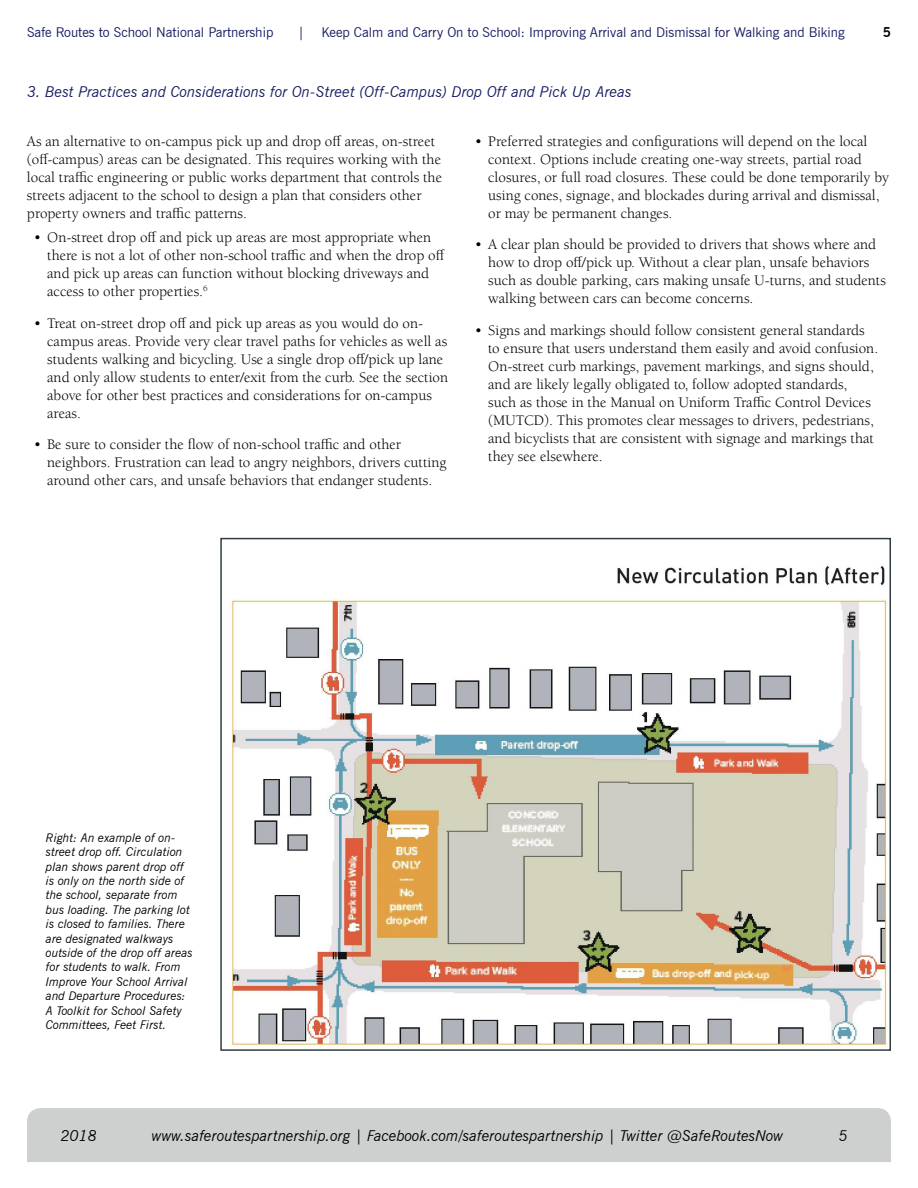
<style>
.page{position:relative;width:918px;height:1188px;background:#fff}
.page>*{position:absolute;margin:0;border:0;box-sizing:border-box;transform-origin:0 0}
.t1{font:15px/18px "Berkeley Std";color:#000}
.t2{font:italic 15px "News Gothic BT";color:#000}
.t3{font:italic 15px "News Gothic BT";color:#171b60}
.t4{font:13.5px "News Gothic BT";color:#171b60}
.t5{font:700 13.5px "News Gothic BT";color:#000}
.t6{font:italic 12px/14.4px "News Gothic BT";color:#000}
</style>
<div class="page">
<div style="left:27px;top:1108px;width:864px;height:54px;background:#ced0d0"></div>
<img style="left:232px;top:565px;width:655px;height:482px">
<div style="left:220px;top:538px;width:671px;height:513px;border:2px solid #303c42"></div>
<p class="t4" style="left:27px;top:24px;width:248px">Safe Routes to School National Partnership</p>
<p class="t4" style="left:298px;top:24px;width:8px">|</p>
<p class="t4" style="left:321px;top:24px;width:525px">Keep Calm and Carry On to School: Improving Arrival and Dismissal for Walking and Biking</p>
<p class="t5" style="left:883px;top:24px;width:10px">5</p>
<p class="t3" style="left:27px;top:83px;width:606px">3. Best Practices and Considerations for On-Street (Off-Campus) Drop Off and Pick Up Areas</p>
<p class="t1" style="left:27px;top:132px;width:417px">As an alternative to on-campus pick up and drop off areas, on-street (off-campus) areas can be designated. This requires working with the local traffic engineering or public works department that controls the streets adjacent to the school to design a plan that considers other property owners and traffic patterns.</p>
<p class="t1" style="left:47px;top:229px;width:399px;text-indent:-14px">• On-street drop off and pick up areas are most appropriate when there is not a lot of other non-school traffic and when the drop off and pick up areas can function without blocking driveways and access to other properties.<sup>6</sup></p>
<p class="t1" style="left:47px;top:314px;width:402px;text-indent:-14px">• Treat on-street drop off and pick up areas as you would do on&shy;campus areas. Provide very clear travel paths for vehicles as well as students walking and bicycling. Use a single drop off/pick up lane and only allow students to enter/exit from the curb. See the section above for other best practices and considerations for on-campus areas.</p>
<p class="t1" style="left:47px;top:436px;width:401px;text-indent:-14px">• Be sure to consider the flow of non-school traffic and other neighbors. Frustration can lead to angry neighbors, drivers cutting around other cars, and unsafe behaviors that endanger students.</p>
<p class="t1" style="left:488px;top:132px;width:402px;text-indent:-14px">• Preferred strategies and configurations will depend on the local context. Options include creating one-way streets, partial road closures, or full road closures. These could be done temporarily by using cones, signage, and blockades during arrival and dismissal, or may be permanent changes.</p>
<p class="t1" style="left:488px;top:236px;width:399px;text-indent:-14px">• A clear plan should be provided to drivers that shows where and how to drop off/pick up. Without a clear plan, unsafe behaviors such as double parking, cars making unsafe U-turns, and students walking between cars can become concerns.</p>
<p class="t1" style="left:488px;top:321px;width:392px;text-indent:-14px">• Signs and markings should follow consistent general standards to ensure that users understand them easily and avoid confusion.<br>On-street curb markings, pavement markings, and signs should, and are likely legally obligated to, follow adopted standards, such as those in the Manual on Uniform Traffic Control Devices (MUTCD). This promotes clear messages to drivers, pedestrians, and bicyclists that are consistent with signage and markings that they see elsewhere.</p>
<p class="t6" style="left:46px;top:830px;width:148px">Right: An example of on&shy;street drop off. Circulation plan shows parent drop off is only on the north side of the school, separate from bus loading. The parking lot is closed to families. There are designated walkways outside of the drop off areas for students to walk. From<br>Improve Your School Arrival and Departure Procedures:<br>A Toolkit for School Safety<br>Committees, Feet First.</p>
<p class="t2" style="left:61px;top:1127px;width:38px">2018</p>
<p class="t2" style="left:152px;top:1126px;width:633px">www.saferoutespartnership.org | Facebook.com/saferoutespartnership | Twitter @SafeRoutesNow</p>
<p class="t2" style="left:839px;top:1126px;width:11px">5</p>
</div>
